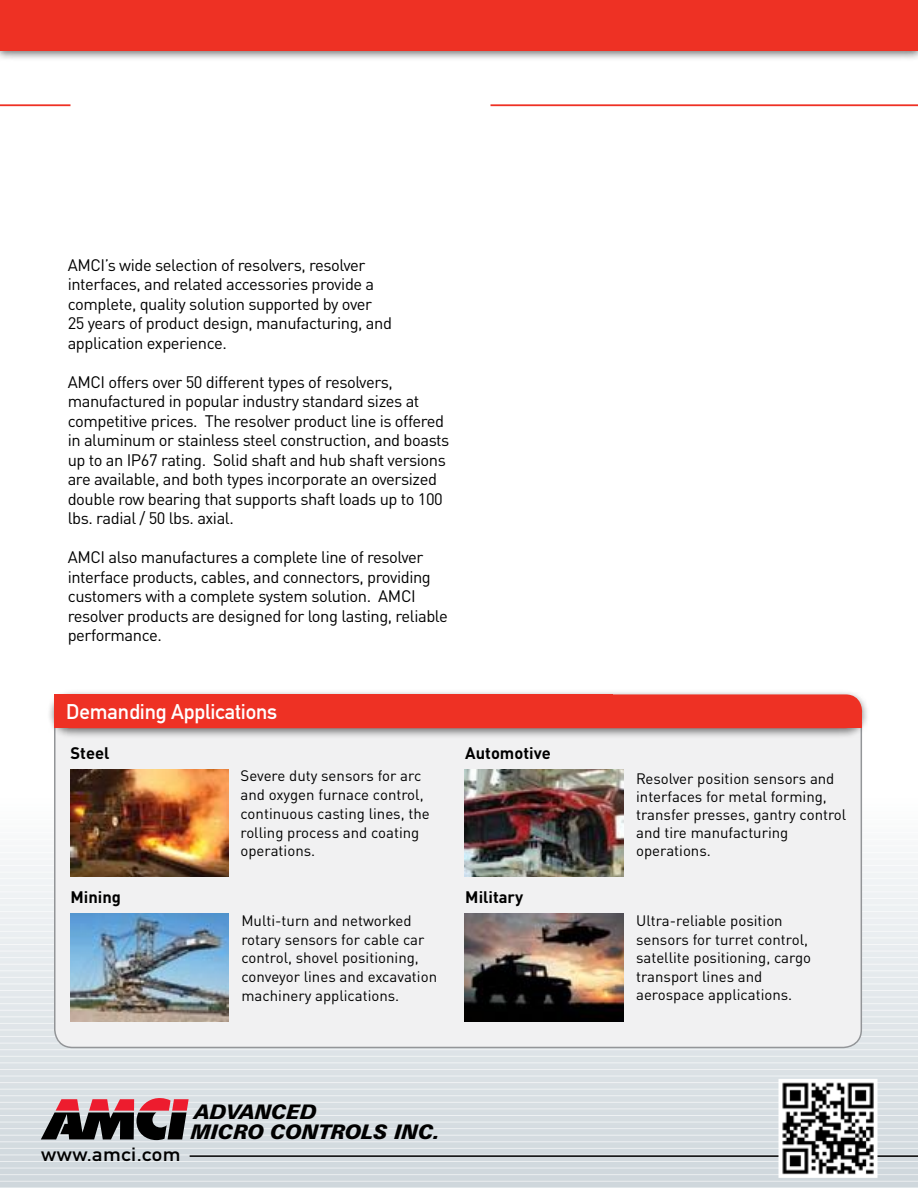
<style>
.page{position:relative;width:918px;height:1188px;background:#fff}
.page>*{position:absolute;margin:0;border:0;box-sizing:border-box;transform-origin:0 0}
.t1{font:21px "DIN Mittelschrift Std";letter-spacing:-.005em;color:#fff}
.t2{font:italic 900 20.1px/20.1px "Zurich BT";letter-spacing:-.005em;color:#000}
.t3{font:18.9px "DIN Mittelschrift Std";letter-spacing:.02em;color:#000;scale:1.11 1}
.t4{font:16.5px/19.5px "DINOT";letter-spacing:-.025em;color:#000}
.t5{font:700 16.5px "DINOT";color:#000}
.t6{font:15px/18.8px "DINOT";color:#000}
</style>
<div class="page">
<svg style="left:0;top:807px;width:918px;height:380px;background:#dae1e4"></svg>
<hr style="left:0;top:1181px;width:918px;height:1px;background:#fff">
<hr style="left:0;top:1174px;width:918px;height:1px;background:#fff">
<hr style="left:0;top:1168px;width:918px;height:1px;background:#fff">
<hr style="left:0;top:1161px;width:918px;height:1px;background:#fff">
<hr style="left:0;top:1155px;width:918px;height:1px;background:#fff">
<hr style="left:0;top:1148px;width:918px;height:1px;background:#fff">
<hr style="left:0;top:1142px;width:918px;height:1px;background:#fff">
<hr style="left:0;top:1135px;width:918px;height:1px;background:#fff">
<hr style="left:0;top:1128px;width:918px;height:1px;background:#fff">
<hr style="left:0;top:1122px;width:918px;height:1px;background:#fff">
<hr style="left:0;top:1115px;width:918px;height:1px;background:#fff">
<hr style="left:0;top:1109px;width:918px;height:1px;background:#fff">
<hr style="left:0;top:1102px;width:918px;height:1px;background:#fff">
<hr style="left:0;top:1095px;width:918px;height:1px;background:#fff">
<hr style="left:0;top:1089px;width:918px;height:1px;background:#fff">
<hr style="left:0;top:1082px;width:918px;height:1px;background:#fff">
<hr style="left:0;top:1076px;width:918px;height:1px;background:#fff">
<hr style="left:0;top:1069px;width:918px;height:1px;background:#fff">
<hr style="left:0;top:1063px;width:918px;height:1px;background:#fff">
<hr style="left:0;top:1056px;width:918px;height:1px;background:#fff">
<hr style="left:0;top:1049px;width:918px;height:1px;background:#fff">
<hr style="left:0;top:1043px;width:918px;height:1px;background:#fff">
<hr style="left:0;top:1036px;width:918px;height:1px;background:#fff">
<hr style="left:0;top:1030px;width:918px;height:1px;background:#fff">
<hr style="left:0;top:1023px;width:918px;height:1px;background:#fff">
<hr style="left:0;top:1017px;width:918px;height:1px;background:#fff">
<hr style="left:0;top:1010px;width:918px;height:1px;background:#fff">
<hr style="left:0;top:1003px;width:918px;height:1px;background:#fff">
<hr style="left:0;top:997px;width:918px;height:1px;background:#fff">
<hr style="left:0;top:990px;width:918px;height:1px;background:#fff">
<hr style="left:0;top:984px;width:918px;height:1px;background:#fff">
<hr style="left:0;top:977px;width:918px;height:1px;background:#fff">
<hr style="left:0;top:971px;width:918px;height:1px;background:#fff">
<hr style="left:0;top:964px;width:918px;height:1px;background:#fff">
<hr style="left:0;top:957px;width:918px;height:1px;background:#fff">
<hr style="left:0;top:951px;width:918px;height:1px;background:#fff">
<hr style="left:0;top:944px;width:918px;height:1px;background:#fff">
<hr style="left:0;top:938px;width:918px;height:1px;background:#fff">
<hr style="left:0;top:931px;width:918px;height:1px;background:#fff">
<hr style="left:0;top:924px;width:918px;height:1px;background:#fff">
<hr style="left:0;top:918px;width:918px;height:1px;background:#fff">
<hr style="left:0;top:911px;width:918px;height:1px;background:#fff">
<hr style="left:0;top:905px;width:918px;height:1px;background:#fff">
<hr style="left:0;top:898px;width:918px;height:1px;background:#fff">
<hr style="left:0;top:892px;width:918px;height:1px;background:#fff">
<hr style="left:0;top:885px;width:918px;height:1px;background:#fff">
<hr style="left:0;top:878px;width:918px;height:1px;background:#fff">
<hr style="left:0;top:872px;width:918px;height:1px;background:#fff">
<hr style="left:0;top:865px;width:918px;height:1px;background:#fff">
<hr style="left:0;top:859px;width:918px;height:1px;background:#fff">
<hr style="left:0;top:852px;width:918px;height:1px;background:#fff">
<hr style="left:0;top:846px;width:918px;height:1px;background:#fff">
<hr style="left:0;top:839px;width:918px;height:1px;background:#fff">
<hr style="left:0;top:832px;width:918px;height:1px;background:#fff">
<hr style="left:0;top:826px;width:918px;height:1px;background:#fff">
<hr style="left:0;top:819px;width:918px;height:1px;background:#fff">
<hr style="left:0;top:813px;width:918px;height:1px;background:#fff">
<div style="left:0;top:0;width:918px;height:62px;background:#000;opacity:.55"></div>
<div style="left:0;top:0;width:918px;height:50px;background:#ee3124"></div>
<hr style="left:0;top:104px;width:918px;height:2px;background:#ee3124">
<div style="left:70px;top:79px;width:420px;height:59px;background:#fff"></div>
<hr style="left:190px;top:1155px;width:728px;height:2px;background:#000">
<svg style="left:41px;top:1098px;width:148px;height:42px;background:#77555a"></svg>
<img style="left:781px;top:1082px;width:93px;height:93px">
<div style="left:55px;top:705px;width:806px;height:342px;background:#f1f1f2;border-radius:18px"></div>
<img style="left:70px;top:769px;width:159px;height:108px">
<img style="left:70px;top:914px;width:159px;height:108px">
<img style="left:465px;top:769px;width:159px;height:108px">
<img style="left:465px;top:914px;width:159px;height:108px">
<div style="left:46px;top:689px;width:823px;height:50px;background:#000;opacity:.55"></div>
<div style="left:54px;top:694px;width:808px;height:34px;background:#ee3124;border-radius:16px"></div>
<div style="left:54px;top:694px;width:558px;height:34px;background:#ee3124"></div>
<div style="left:796px;top:712px;width:66px;height:16px;background:#ee3124"></div>
<p class="t4" style="left:68px;top:255px;width:326px">AMCI’s wide selection of resolvers, resolver interfaces, and related accessories provide a complete, quality solution supported by over 25 years of product design, manufacturing, and application experience.</p>
<p class="t4" style="left:68px;top:372px;width:383px">AMCI offers over 50 different types of resolvers, manufactured in popular industry standard sizes at competitive prices. The resolver product line is offered in aluminum or stainless steel construction, and boasts up to an IP67 rating. Solid shaft and hub shaft versions are available, and both types incorporate an oversized double row bearing that supports shaft loads up to 100 lbs. radial / 50 lbs. axial.</p>
<p class="t4" style="left:68px;top:547px;width:382px">AMCI also manufactures a complete line of resolver interface products, cables, and connectors, providing customers with a complete system solution. AMCI resolver products are designed for long lasting, reliable performance.</p>
<p class="t1" style="left:66px;top:699px;width:213px">Demanding Applications</p>
<p class="t5" style="left:71px;top:742px;width:40px">Steel</p>
<p class="t5" style="left:71px;top:887px;width:52px">Mining</p>
<p class="t6" style="left:241px;top:766px;width:191px">Severe duty sensors for arc and oxygen furnace control, continuous casting lines, the rolling process and coating operations.</p>
<p class="t6" style="left:241px;top:911px;width:197px">Multi-turn and networked rotary sensors for cable car control, shovel positioning, conveyor lines and excavation machinery applications.</p>
<p class="t5" style="left:465px;top:742px;width:87px">Automotive</p>
<p class="t5" style="left:465px;top:886px;width:60px">Military</p>
<p class="t3" style="left:41px;top:1143px;width:127px">www.amci.com</p>
<p class="t2" style="left:191px;top:1102px;width:251px">ADV ANC ED<br>MIC RO CON T ROL S INC.</p>
<p class="t6" style="left:636px;top:769px;width:212px;line-height:18px">Resolver position sensors and interfaces for metal forming, transfer presses, gantry control and tire manufacturing operations.</p>
<p class="t6" style="left:636px;top:911px;width:177px">Ultra-reliable position sensors for turret control, satellite positioning, cargo transport lines and aerospace applications.</p>
</div>
